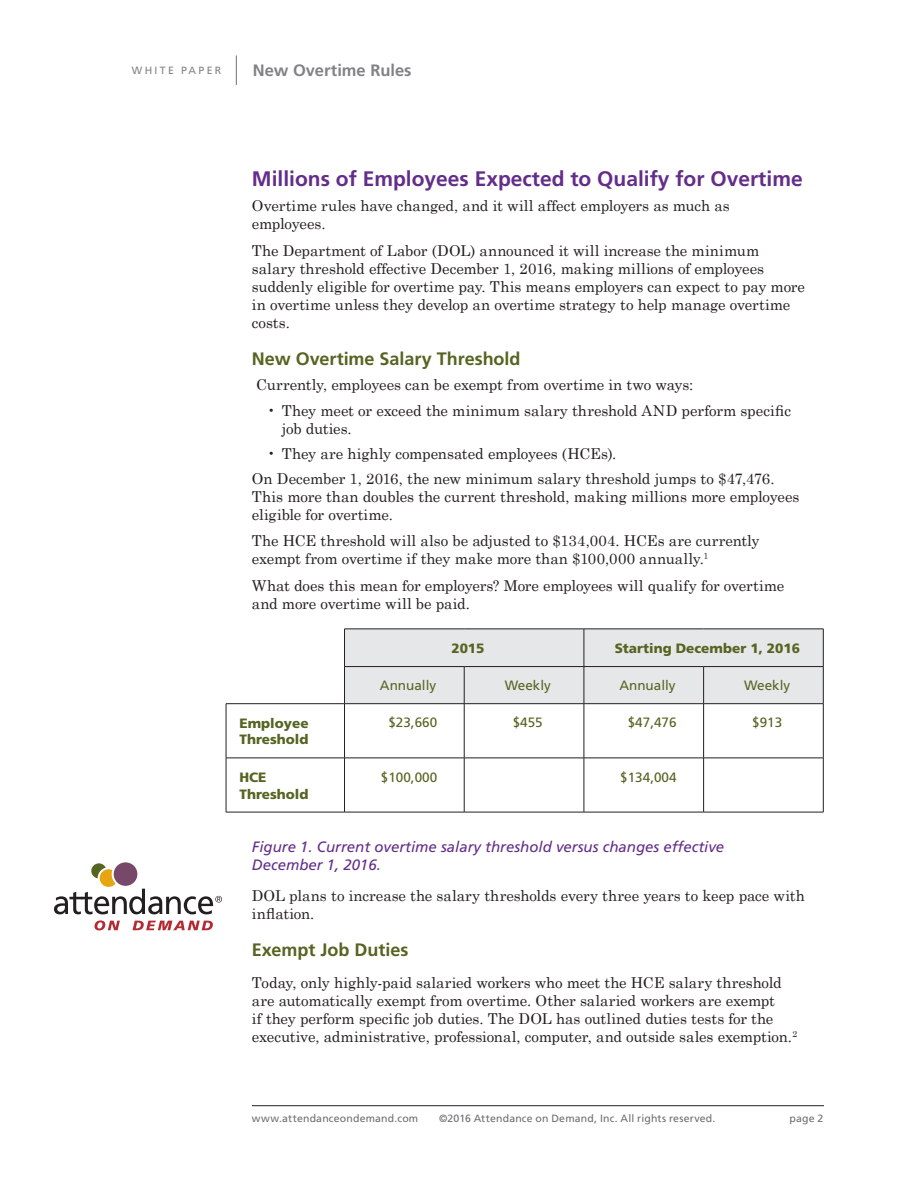
<style>
.page{position:relative;width:918px;height:1188px;background:#fff}
.page>*{position:absolute;margin:0;border:0;box-sizing:border-box;transform-origin:0 0}
.small_head{font:700 21px "Frutiger";color:#642d89}
.small_headline{font:700 18px "Frutiger";color:#566421}
.t1{font:700 16.5px "Frutiger";color:#808285}
.text{font:15px/18px "Century Schoolbook";letter-spacing:-.005em;color:#231f20}
.small_headline-2{font:15px/18px "Century Schoolbook";letter-spacing:-.01em;color:#231f20}
.bulletlist{font:15px/18px "Century Schoolbook";letter-spacing:-.005em;color:#231f20}
.t2{font:italic 15px/18px "Frutiger";color:#642d89}
.t3{font:13.5px "Frutiger";color:#566421}
.t4{font:900 13.5px/16.5px "Frutiger";color:#566421}
.t5{font:10.5px "Frutiger";letter-spacing:.02em;color:#6c6d70}
.t6{font:10.5px "Frutiger";letter-spacing:.22em;color:#808285}
</style>
<div class="page">
<svg style="left:236px;top:56px;width:1px;height:29px"></svg>
<hr style="left:252px;top:1105px;width:572px;height:1px;background:#231f20">
<svg style="left:95px;top:920px;width:25px;height:10px"></svg>
<svg style="left:133px;top:921px;width:80px;height:9px"></svg>
<svg style="left:54px;top:863px;width:168px;height:51px"></svg>
<div style="left:114px;top:862px;width:23px;height:24px;background:#78486a;border-radius:50%"></div>
<div style="left:345px;top:630px;width:478px;height:73px;background:#e6e7e9"></div>
<hr style="left:344px;top:629px;width:120px;height:1px;background:#231f20">
<hr style="left:344px;top:629px;width:1px;height:37px;background:#231f20">
<hr style="left:464px;top:629px;width:120px;height:1px;background:#231f20">
<hr style="left:584px;top:629px;width:120px;height:1px;background:#231f20">
<hr style="left:584px;top:629px;width:1px;height:37px;background:#231f20">
<hr style="left:704px;top:629px;width:120px;height:1px;background:#231f20">
<hr style="left:823px;top:629px;width:1px;height:37px;background:#231f20">
<hr style="left:344px;top:666px;width:120px;height:1px;background:#231f20">
<hr style="left:464px;top:666px;width:120px;height:1px;background:#231f20">
<hr style="left:464px;top:667px;width:1px;height:37px;background:#231f20">
<hr style="left:584px;top:666px;width:120px;height:1px;background:#231f20">
<hr style="left:584px;top:667px;width:1px;height:37px;background:#231f20">
<hr style="left:704px;top:666px;width:120px;height:1px;background:#231f20">
<hr style="left:703px;top:667px;width:1px;height:37px;background:#231f20">
<hr style="left:823px;top:667px;width:1px;height:37px;background:#231f20">
<hr style="left:226px;top:704px;width:1px;height:54px;background:#231f20">
<hr style="left:345px;top:703px;width:119px;height:1px;background:#231f20">
<hr style="left:344px;top:704px;width:1px;height:54px;background:#231f20">
<hr style="left:464px;top:703px;width:120px;height:1px;background:#231f20">
<hr style="left:464px;top:704px;width:1px;height:54px;background:#231f20">
<hr style="left:584px;top:703px;width:120px;height:1px;background:#231f20">
<hr style="left:584px;top:704px;width:1px;height:54px;background:#231f20">
<hr style="left:704px;top:703px;width:120px;height:1px;background:#231f20">
<hr style="left:703px;top:704px;width:1px;height:54px;background:#231f20">
<hr style="left:823px;top:704px;width:1px;height:54px;background:#231f20">
<hr style="left:226px;top:758px;width:119px;height:1px;background:#231f20">
<hr style="left:226px;top:758px;width:1px;height:54px;background:#231f20">
<hr style="left:345px;top:758px;width:119px;height:1px;background:#231f20">
<hr style="left:344px;top:758px;width:1px;height:54px;background:#231f20">
<hr style="left:464px;top:758px;width:120px;height:1px;background:#231f20">
<hr style="left:464px;top:758px;width:1px;height:54px;background:#231f20">
<hr style="left:584px;top:758px;width:120px;height:1px;background:#231f20">
<hr style="left:584px;top:758px;width:1px;height:54px;background:#231f20">
<hr style="left:704px;top:758px;width:120px;height:1px;background:#231f20">
<hr style="left:703px;top:758px;width:1px;height:54px;background:#231f20">
<hr style="left:823px;top:758px;width:1px;height:54px;background:#231f20">
<hr style="left:226px;top:812px;width:119px;height:1px;background:#231f20">
<hr style="left:345px;top:812px;width:119px;height:1px;background:#231f20">
<hr style="left:464px;top:812px;width:120px;height:1px;background:#231f20">
<hr style="left:584px;top:812px;width:120px;height:1px;background:#231f20">
<hr style="left:704px;top:812px;width:120px;height:1px;background:#231f20">
<hr style="left:344px;top:667px;width:1px;height:37px;background:#231f20">
<hr style="left:226px;top:703px;width:119px;height:1px;background:#231f20">
<p class="t6" style="left:132px;top:64px;width:91px">WHITE PAPER</p>
<p class="t1" style="left:253px;top:61px;width:160px">New Overtime Rules</p>
<p class="small_head" style="left:252px;top:167px;width:552px">Millions of Employees Expected to Qualify for Overtime</p>
<p class="text" style="left:252px;top:196px;width:479px">Overtime rules have changed, and it will affect employers as much as employees.</p>
<p class="text" style="left:252px;top:241px;width:555px">The Department of Labor (DOL) announced it will increase the minimum salary threshold effective December 1, 2016, making millions of employees suddenly eligible for overtime pay. This means employers can expect to pay more in overtime unless they develop an overtime strategy to help manage overtime costs.</p>
<p class="small_headline" style="left:252px;top:348px;width:270px">New Overtime Salary Threshold</p>
<p class="text" style="left:256px;top:375px;width:439px">Currently, employees can be exempt from overtime in two ways:</p>
<p class="bulletlist" style="left:282px;top:401px;width:511px;text-indent:-15px">• They meet or exceed the minimum salary threshold AND perform specific job duties.</p>
<p class="bulletlist" style="left:267px;top:444px;width:351px">• They are highly compensated employees (HCEs).</p>
<p class="text" style="left:252px;top:469px;width:549px">On December 1, 2016, the new minimum salary threshold jumps to $47,476.<br>This more than doubles the current threshold, making millions more employees eligible for overtime.</p>
<p class="text" style="left:252px;top:532px;width:509px">The HCE threshold will also be adjusted to $134,004. HCEs are currently exempt from overtime if they make more than $100,000 annually.<sup>1</sup></p>
<p class="text" style="left:252px;top:576px;width:534px">What does this mean for employers? More employees will qualify for overtime and more overtime will be paid.</p>
<p class="t4" style="left:451px;top:640px;width:35px">2015</p>
<p class="t4" style="left:615px;top:640px;width:187px">Starting December 1, 2016</p>
<p class="t3" style="left:380px;top:678px;width:58px">Annually</p>
<p class="t3" style="left:505px;top:678px;width:48px">Weekly</p>
<p class="t3" style="left:619px;top:678px;width:58px">Annually</p>
<p class="t3" style="left:744px;top:678px;width:48px">Weekly</p>
<p class="t4" style="left:240px;top:715px;width:71px">Employee<br>Threshold</p>
<p class="t3" style="left:388px;top:715px;width:50px">$23,660</p>
<p class="t3" style="left:513px;top:715px;width:32px">$455</p>
<p class="t3" style="left:628px;top:715px;width:50px">$47,476</p>
<p class="t3" style="left:752px;top:715px;width:32px">$913</p>
<p class="t4" style="left:240px;top:769px;width:70px">HCE<br>Threshold</p>
<p class="t3" style="left:381px;top:769px;width:58px">$100,000</p>
<p class="t3" style="left:620px;top:769px;width:58px">$134,004</p>
<p class="t2" style="left:252px;top:837px;width:474px">Figure 1. Current overtime salary threshold versus changes effective<br>December 1, 2016.</p>
<p class="text" style="left:252px;top:886px;width:555px">DOL plans to increase the salary thresholds every three years to keep pace with inflation.</p>
<p class="small_headline" style="left:252px;top:939px;width:158px">Exempt Job Duties</p>
<p class="small_headline-2" style="left:252px;top:973px;width:547px">Today, only highly-paid salaried workers who meet the HCE salary threshold are automatically exempt from overtime. Other salaried workers are exempt<br>if they perform specific job duties. The DOL has outlined duties tests for the executive, administrative, professional, computer, and outside sales exemption.<sup>2</sup></p>
<p class="t5" style="left:252px;top:1112px;width:168px">www.attendanceondemand.com</p>
<p class="t5" style="left:439px;top:1112px;width:278px">©2016 Attendance on Demand, Inc. All rights reserved.</p>
<p class="t5" style="left:789px;top:1112px;width:35px">page 2</p>
</div>
